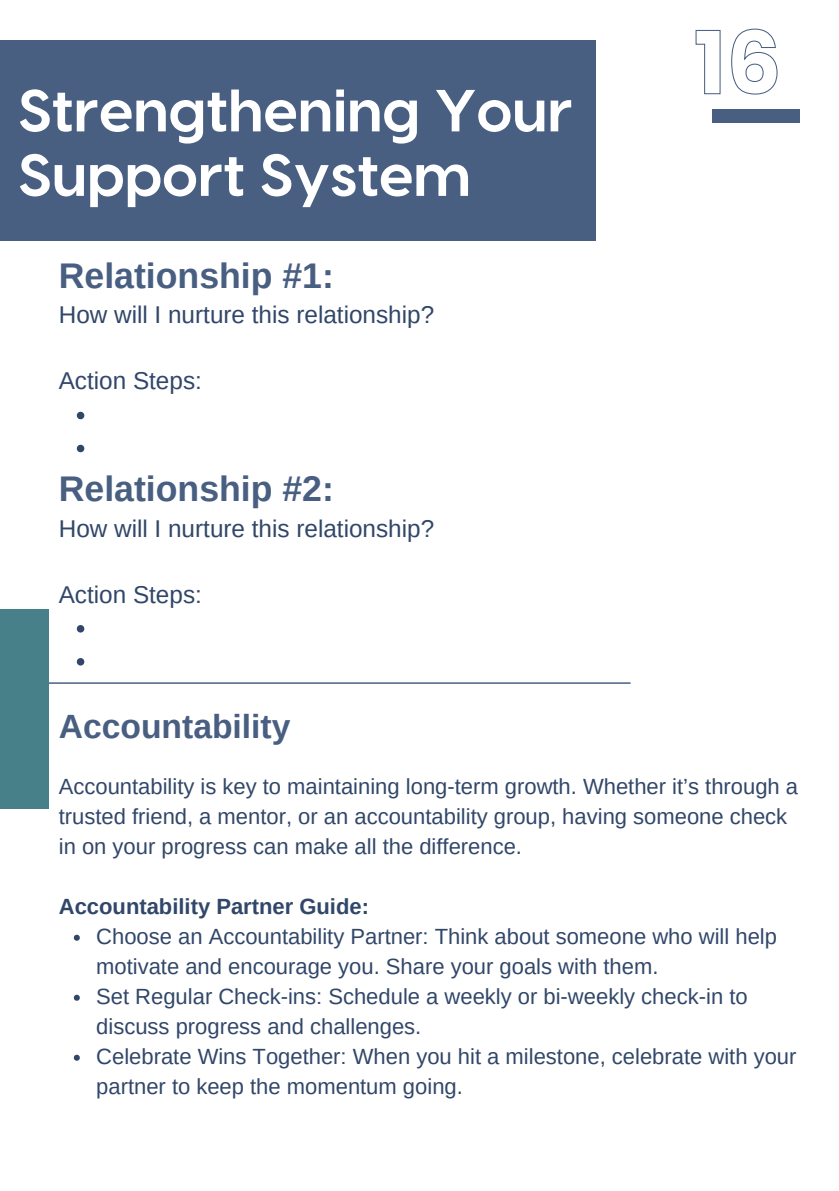
<style>
.page{position:relative;width:839px;height:1191px;background:#fff}
.page>*{position:absolute;margin:0;border:0;box-sizing:border-box;transform-origin:0 0}
.t1{font:700 59.2px/64.4px "Visby CF";color:#fff}
.t2{font:700 35.6px "Arimo";color:#495f82}
.t3{font:700 33.6px "Arimo";color:#495f82}
.t4{font:24.4px "Arimo";color:#314769}
.t5{font:22px/30px "Arimo";color:#314769}
.t6{font:700 22px "Arimo";color:#314769}
</style>
<div class="page">
<div style="left:0;top:40px;width:595px;height:201px;background:#495f82"></div>
<hr style="left:0;top:682px;width:630px;height:2px;background:#495f82">
<svg style="left:77px;top:412px;width:7px;height:7px"></svg>
<svg style="left:77px;top:445px;width:7px;height:7px"></svg>
<svg style="left:74px;top:935px;width:6px;height:6px"></svg>
<svg style="left:74px;top:995px;width:6px;height:6px"></svg>
<svg style="left:74px;top:1055px;width:6px;height:6px"></svg>
<div style="left:0;top:609px;width:48px;height:200px;background:#478089"></div>
<div style="left:711px;top:109px;width:88px;height:13px;background:#495f82"></div>
<svg style="left:77px;top:625px;width:7px;height:8px"></svg>
<svg style="left:77px;top:658px;width:7px;height:8px"></svg>
<svg style="left:695px;top:28px;width:83px;height:67px"></svg>
<h1 class="t1" style="left:18px;top:75px;width:556px">Strengthening Your<br>Support System</h1>
<p class="t2" style="left:59px;top:255px;width:276px">Relationship #1:</p>
<h2 class="t4" style="left:59px;top:301px;width:377px">How will I nurture this relationship?</h2>
<p class="t4" style="left:59px;top:367px;width:145px">Action Steps:</p>
<h2 class="t2" style="left:59px;top:469px;width:276px">Relationship #2:</h2>
<p class="t4" style="left:59px;top:514px;width:377px">How will I nurture this relationship?</p>
<h3 class="t4" style="left:59px;top:580px;width:145px">Action Steps:</h3>
<p class="t3" style="left:59px;top:708px;width:233px">Accountability</p>
<h2 class="t5" style="left:59px;top:771px;width:740px">Accountability is key to maintaining long-term growth. Whether it’s through a trusted friend, a mentor, or an accountability group, having someone check in on your progress can make all the difference.</h2>
<p class="t6" style="left:59px;top:894px;width:312px">Accountability Partner Guide:</p>
<p class="t5" style="left:96px;top:921px;width:682px">Choose an Accountability Partner: Think about someone who will help motivate and encourage you. Share your goals with them.</p>
<p class="t5" style="left:96px;top:981px;width:653px">Set Regular Check-ins: Schedule a weekly or bi-weekly check-in to discuss progress and challenges.</p>
<p class="t5" style="left:96px;top:1041px;width:701px">Celebrate Wins Together: When you hit a milestone, celebrate with your partner to keep the momentum going.</p>
</div>
